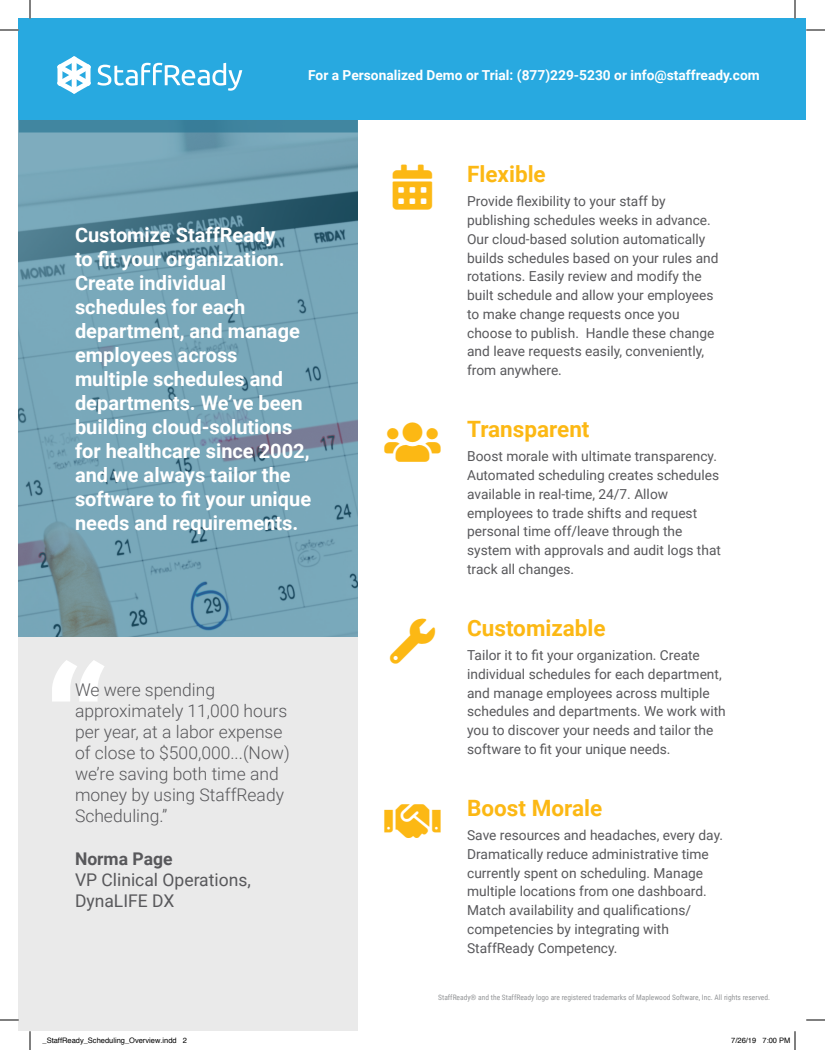
<style>
.page{position:relative;width:825px;height:1050px;background:#fff}
.page>*{position:absolute;margin:0;border:0;box-sizing:border-box;transform-origin:0 0}
.t1{font:700 22.5px "Roboto";color:#fcb814}
.t2{font:700 20px/24px "Roboto";color:#fff}
.t3{font:300 17.5px/21px "Roboto";color:#58585b}
.t4{font:17.5px/21px "Roboto";color:#58585b}
.t5{font:700 17.5px "Roboto";color:#58585b}
.t6{font:13.75px/18.8px "Roboto";color:#58585b}
.t7{font:700 13.75px "Roboto";color:#fff}
.t8{font:7.5px "Roboto Condensed";color:#939597}
.t9{font:7.5px "Helvetica";color:#000}
</style>
<div class="page">
<div style="left:19px;top:19px;width:787px;height:101px;background:#28a9e0"></div>
<svg style="left:97px;top:63px;width:145px;height:28px"></svg>
<svg style="left:58px;top:57px;width:33px;height:36px"></svg>
<svg style="left:19px;top:132px;width:339px;height:506px;background:#729fb1"></svg>
<div style="left:19px;top:638px;width:339px;height:393px;background:#eaeaea"></div>
<svg style="left:52px;top:660px;width:52px;height:42px"></svg>
<div style="left:19px;top:120px;width:339px;height:12px;background:#4186a0"></div>
<svg style="left:0;top:29px;width:19px;height:2px"></svg>
<svg style="left:806px;top:29px;width:19px;height:2px"></svg>
<svg style="left:0;top:1019px;width:19px;height:2px"></svg>
<svg style="left:806px;top:1019px;width:19px;height:2px"></svg>
<svg style="left:29px;top:0;width:2px;height:19px"></svg>
<svg style="left:29px;top:1031px;width:2px;height:19px"></svg>
<svg style="left:794px;top:0;width:2px;height:19px"></svg>
<svg style="left:794px;top:1031px;width:2px;height:19px"></svg>
<p class="t7" style="left:308px;top:66px;width:453px">For a Personalized Demo or Trial: (877)229-5230 or info@staffready.com</p>
<p class="t2" style="left:75px;top:222px;width:238px">Customize StaffReady<br>to fit your organization.<br>Create individual schedules for each department, and manage employees across multiple schedules and departments. We’ve been building cloud-solutions for healthcare since 2002, and we always tailor the software to fit your unique needs and requirements.</p>
<p class="t3" style="left:75px;top:678px;width:216px">We were spending approximately 11,000 hours per year, at a labor expense of close to $500,000...(Now) we’re saving both time and money by using StaffReady<br>Scheduling.”</p>
<p class="t5" style="left:75px;top:847px;width:99px">Norma Page</p>
<p class="t4" style="left:75px;top:869px;width:177px">VP Clinical Operations,<br>DynaLIFE DX</p>
<p class="t1" style="left:467px;top:158px;width:80px">Flexible</p>
<p class="t6" style="left:467px;top:191px;width:253px">Provide flexibility to your staff by publishing schedules weeks in advance.<br>Our cloud-based solution automatically builds schedules based on your rules and rotations. Easily review and modify the built schedule and allow your employees to make change requests once you choose to publish. Handle these change and leave requests easily, conveniently, from anywhere.</p>
<p class="t1" style="left:467px;top:413px;width:124px">Transparent</p>
<p class="t6" style="left:467px;top:446px;width:255px">Boost morale with ultimate transparency.<br>Automated scheduling creates schedules available in real-time, 24/7. Allow employees to trade shifts and request personal time off/leave through the system with approvals and audit logs that track all changes.</p>
<p class="t1" style="left:467px;top:612px;width:140px">Customizable</p>
<p class="t6" style="left:467px;top:645px;width:260px">Tailor it to fit your organization. Create individual schedules for each department, and manage employees across multiple schedules and departments. We work with you to discover your needs and tailor the software to fit your unique needs.</p>
<p class="t1" style="left:467px;top:792px;width:137px">Boost Morale</p>
<p class="t6" style="left:467px;top:825px;width:257px">Save resources and headaches, every day.<br>Dramatically reduce administrative time currently spent on scheduling. Manage multiple locations from one dashboard.<br>Match availability and qualifications/ competencies by integrating with StaffReady Competency.</p>
<p class="t8" style="left:438px;top:992px;width:333px">StaffReady® and the StaffReady logo are registered trademarks of Maplewood Software, Inc. All rights reserved.</p>
<p class="t9" style="left:42px;top:1034px;width:146px">_StaffReady_Scheduling_Overview.indd 2</p>
<p class="t9" style="left:731px;top:1034px;width:61px">7/26/19 7:00 PM</p>
</div>
